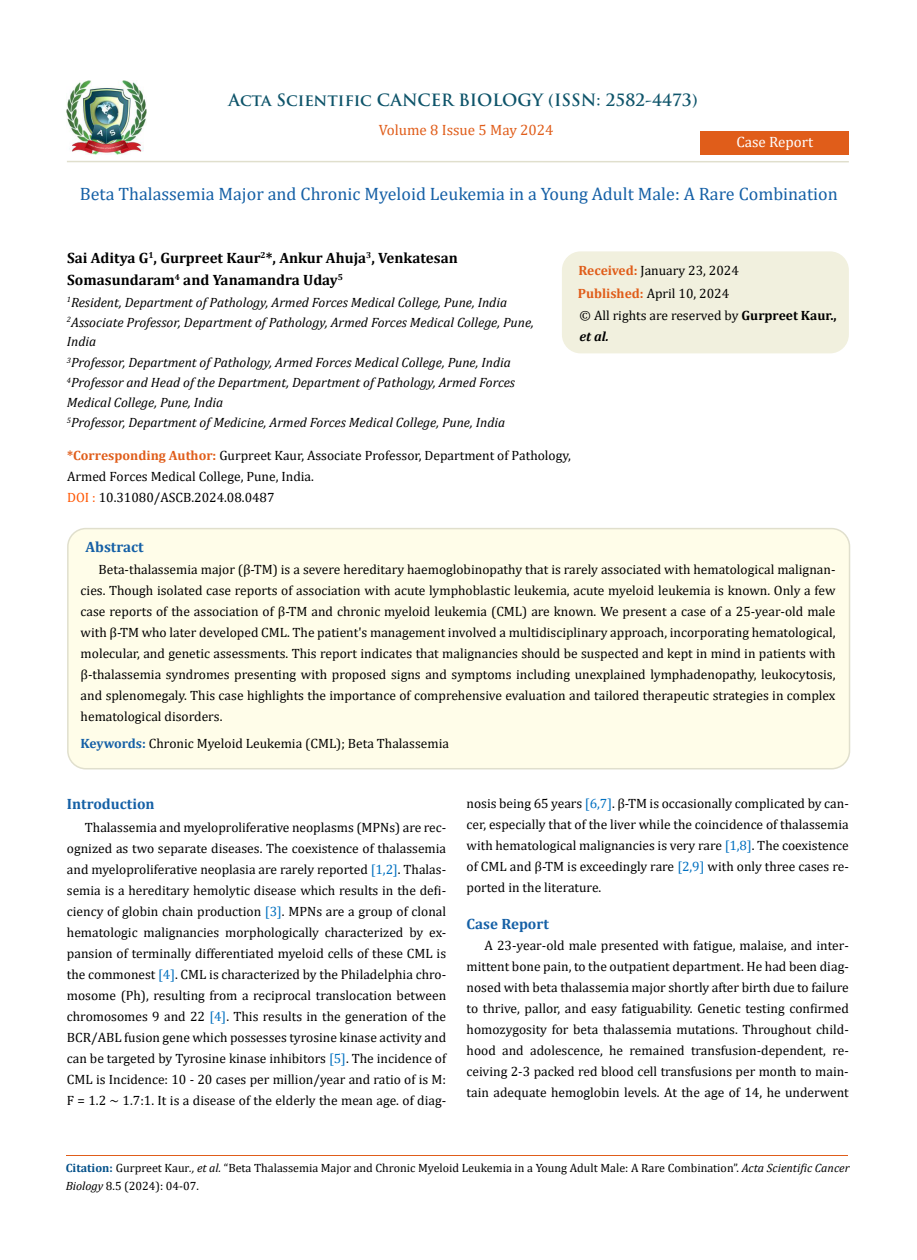
<style>
.page{position:relative;width:917px;height:1260px;background:#fff}
.page>*{position:absolute;margin:0;border:0;box-sizing:border-box;transform-origin:0 0}
.t1{font:18px "Cambria";color:#1560a6}
.t2{font:700 16.5px "Trajan Pro";color:#0e546a}
.t3{font:700 15px/22.4px "Cambria";color:#000}
.t4{font:700 15px "Cambria";color:#1560a6}
.t5{font:15px "Cambria";color:#e05d1a}
.t6{font:15px "Cambria";color:#fff}
.t7{font:13.5px/21px "Cambria";color:#000;text-align:justify}
.t8{font:italic 13.5px/20.1px "Cambria";color:#000}
.t9{font:12px/18px "Cambria";color:#000}
.s1{font-weight:700;color:#e05d1a}
.s2{color:#f50}
.s3{font-weight:700}
.s4{font-weight:700;font-style:italic}
.s5{font-weight:700;color:#1560a6}
.s6{color:#0070c0}
.s7{font-weight:700;color:#035089}
.s8{font-style:italic}
</style>
<div class="page">
<img style="left:66px;top:81px;width:80px;height:74px">
<div style="left:700px;top:132px;width:148px;height:23px;background:#e05d1a"></div>
<div style="left:562px;top:252px;width:286px;height:101px;background:#f1f0de;border-radius:18px"></div>
<div style="left:562px;top:251px;width:286px;height:102px;border:2px solid #f1f0de;border-radius:18px"></div>
<div style="left:68px;top:529px;width:781px;height:240px;background:#fffde9;border-radius:18px"></div>
<div style="left:67px;top:528px;width:783px;height:241px;border:2px solid #e0dfcd;border-radius:18px"></div>
<hr style="left:66px;top:1155px;width:781px;height:1px;background:#e05d1a">
<hr style="left:67px;top:161px;width:781px;height:1px;background:#e0dfcd">
<p class="t2" style="left:228px;top:90px;width:471px">Acta Scientific CANCER BIOLOGY (ISSN: 2582-4473)</p>
<p class="t5" style="left:379px;top:121px;width:176px">Volume 8 Issue 5 May 2024</p>
<p class="t6" style="left:736px;top:133px;width:78px">Case Report</p>
<h1 class="t1" style="left:80px;top:183px;width:759px">Beta Thalassemia Major and Chronic Myeloid Leukemia in a Young Adult Male: A Rare Combination</h1>
<p class="t3" style="left:67px;top:246px;width:392px">Sai Aditya G<sup>1</sup>, Gurpreet Kaur<sup>2</sup>*, Ankur Ahuja<sup>3</sup>, Venkatesan<br>Somasundaram<sup>4</sup> and Yanamandra Uday<sup>5</sup></p>
<p class="t8" style="left:67px;top:291px;width:468px"><sup>1</sup>Resident, Department of Pathology, Armed Forces Medical College, Pune, India <sup>2</sup>Associate Professor, Department of Pathology, Armed Forces Medical College, Pune, India<br><sup>3</sup>Professor, Department of Pathology, Armed Forces Medical College, Pune, India <sup>4</sup>Professor and Head of the Department, Department of Pathology, Armed Forces Medical College, Pune, India<br><sup>5</sup>Professor, Department of Medicine, Armed Forces Medical College, Pune, India</p>
<p class="t7" style="left:67px;top:445px;width:505px;text-align:left"><span class="s1">*Corresponding Author:</span> Gurpreet Kaur, Associate Professor, Department of Pathology,<br>Armed Forces Medical College, Pune, India.<br><span class="s2">DOI :</span> 10.31080/ASCB.2024.08.0487</p>
<p class="t7" style="left:577px;top:259px;width:163px;line-height:23px"><span class="s1">Received:</span> January 23, 2024<br><span class="s1">Published:</span> April 10, 2024</p>
<p class="t7" style="left:579px;top:305px;width:258px">© All rights are reserved by <span class="s3">Gurpreet Kaur., </span><span class="s4">et al.</span></p>
<p class="t4" style="left:86px;top:536px;width:60px">Abstract</p>
<p class="t7" style="left:81px;top:559px;width:756px;text-indent:18px">Beta-thalassemia major (β-TM) is a severe hereditary haemoglobinopathy that is rarely associated with hematological malignan&shy;cies. Though isolated case reports of association with acute lymphoblastic leukemia, acute myeloid leukemia is known. Only a few case reports of the association of β-TM and chronic myeloid leukemia (CML) are known. We present a case of a 25-year-old male with β-TM who later developed CML. The patient's management involved a multidisciplinary approach, incorporating hematological, molecular, and genetic assessments. This report indicates that malignancies should be suspected and kept in mind in patients with β-thalassemia syndromes presenting with proposed signs and symptoms including unexplained lymphadenopathy, leukocytosis, and splenomegaly. This case highlights the importance of comprehensive evaluation and tailored therapeutic strategies in complex hematological disorders.</p>
<p class="t7" style="left:81px;top:733px;width:370px"><span class="s5">Keywords:</span> Chronic Myeloid Leukemia (CML); Beta Thalassemia</p>
<p class="t4" style="left:67px;top:793px;width:89px">Introduction</p>
<p class="t7" style="left:67px;top:817px;width:381px;text-indent:18px">Thalassemia and myeloproliferative neoplasms (MPNs) are rec&shy;ognized as two separate diseases. The coexistence of thalassemia and myeloproliferative neoplasia are rarely reported <span class="s6">[1,2]</span>. Thalas&shy;semia is a hereditary hemolytic disease which results in the defi&shy;ciency of globin chain production <span class="s6">[3]</span>. MPNs are a group of clonal hematologic malignancies morphologically characterized by ex&shy;pansion of terminally differentiated myeloid cells of these CML is the commonest <span class="s6">[4]</span>. CML is characterized by the Philadelphia chro&shy;mosome (Ph), resulting from a reciprocal translocation between chromosomes 9 and 22 <span class="s6">[4]</span>. This results in the generation of the BCR/ABL fusion gene which possesses tyrosine kinase activity and can be targeted by Tyrosine kinase inhibitors <span class="s6">[5]</span>. The incidence of CML is Incidence: 10 - 20 cases per million/year and ratio of is M:<br>F = 1.2 ~ 1.7:1. It is a disease of the elderly the mean age. of diag-</p>
<p class="t7" style="left:466px;top:793px;width:384px">nosis being 65 years <span class="s6">[6,7]</span>. β-TM is occasionally complicated by can&shy;cer, especially that of the liver while the coincidence of thalassemia with hematological malignancies is very rare <span class="s6">[1,8]</span>. The coexistence of CML and β-TM is exceedingly rare <span class="s6">[2,9]</span> with only three cases re&shy;ported in the literature.</p>
<p class="t4" style="left:466px;top:913px;width:84px">Case Report</p>
<p class="t7" style="left:466px;top:934px;width:384px;text-indent:18px">A 23-year-old male presented with fatigue, malaise, and inter&shy;mittent bone pain, to the outpatient department. He had been diag&shy;nosed with beta thalassemia major shortly after birth due to failure to thrive, pallor, and easy fatiguability. Genetic testing confirmed homozygosity for beta thalassemia mutations. Throughout child&shy;hood and adolescence, he remained transfusion-dependent, re&shy;ceiving 2-3 packed red blood cell transfusions per month to main&shy;tain adequate hemoglobin levels. At the age of 14, he underwent</p>
<p class="t9" style="left:66px;top:1159px;width:785px"><span class="s7">Citation:</span> Gurpreet Kaur<span class="s8">., et al.</span> “Beta Thalassemia Major and Chronic Myeloid Leukemia in a Young Adult Male: A Rare Combination”. <span class="s8">Acta Scientific Cancer<br>Biology</span> 8.5 (2024): 04-07.</p>
</div>
